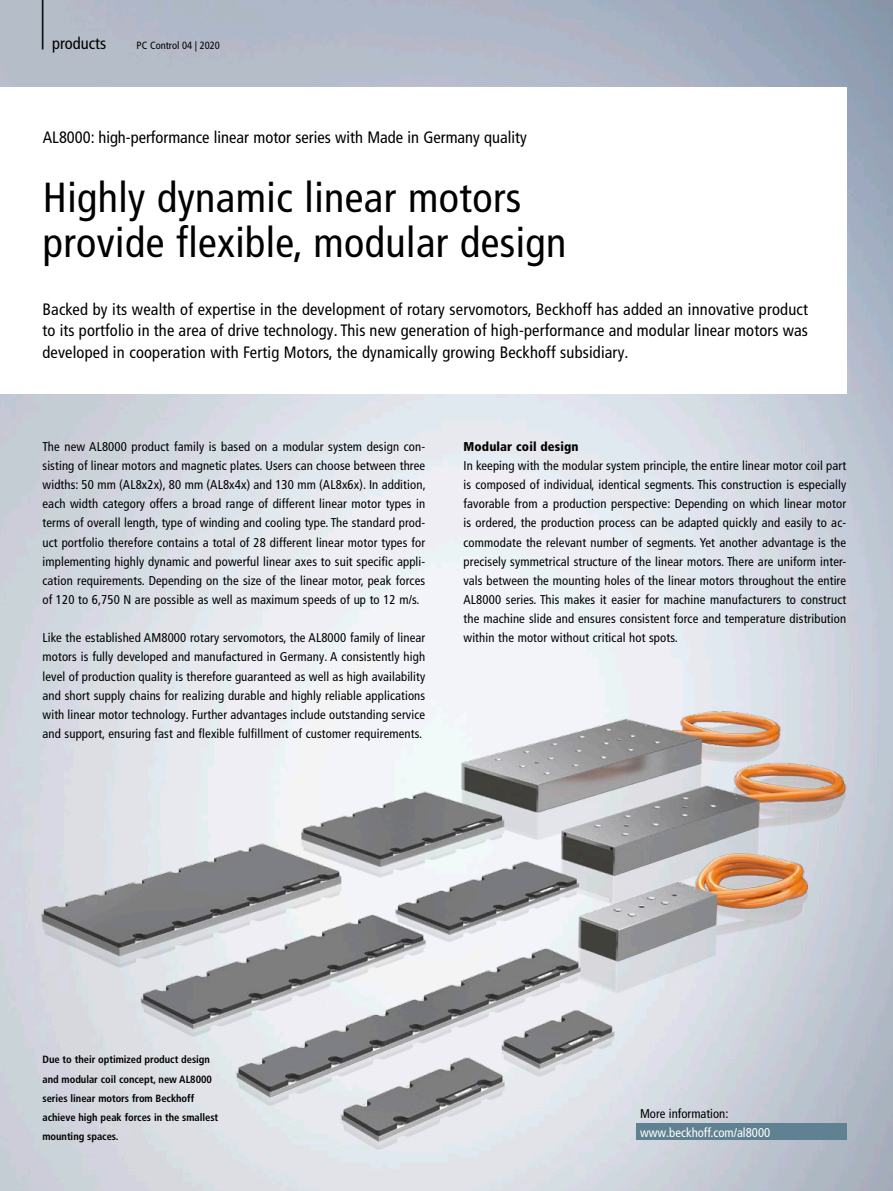
<style>
.page{position:relative;width:893px;height:1191px;background:#fff}
.page>*{position:absolute;margin:0;border:0;box-sizing:border-box;transform-origin:0 0}
.t1{font:300 condensed 61.8px "Frutiger LT Pro";color:#000;scale:.49 1}
.t2{font:condensed 42px/45px "Frutiger LT Pro";letter-spacing:.01em;color:#000}
.t3{font:condensed 16.5px/21.3px "Frutiger LT Pro";color:#000;text-align:justify}
.t4{font:condensed 12.75px/19.2px "Frutiger LT Pro";letter-spacing:.01em;color:#000;text-align:justify}
.t5{font:condensed 12.75px "Frutiger LT Pro";color:#fff}
.t6{font:900 condensed 12.75px "Frutiger LT Pro";letter-spacing:.01em;color:#000}
.t7{font:700 condensed 10.5px/19.2px "Frutiger LT Pro";letter-spacing:-.005em;color:#000}
.t8{font:condensed 10.5px "Frutiger LT Pro";color:#000}
</style>
<div class="page">
<img style="left:1px;top:593px;width:892px;height:598px">
<div style="left:636px;top:1123px;width:210px;height:16px;background:#608191"></div>
<h1 class="t1" style="left:39px;top:-23px;width:15px">|</h1>
<p class="t3" style="left:52px;top:33px;width:56px">products</p>
<p class="t8" style="left:137px;top:39px;width:85px">PC Control 04 | 2020</p>
<p class="t3" style="left:43px;top:127px;width:485px">AL8000: high-performance linear motor series with Made in Germany quality</p>
<h2 class="t2" style="left:43px;top:175px;width:525px">Highly dynamic linear motors provide flexible, modular design</h2>
<p class="t3" style="left:43px;top:299px;width:767px">Backed by its wealth of expertise in the development of rotary servomotors, Beckhoff has added an innovative product to its portfolio in the area of drive technology. This new generation of high‐performance and modular linear motors was developed in cooperation with Fertig Motors, the dynamically growing Beckhoff subsidiary.</p>
<p class="t4" style="left:43px;top:437px;width:385px">The new AL8000 product family is based on a modular system design con&shy;sisting of linear motors and magnetic plates. Users can choose between three widths: 50 mm (AL8x2x), 80 mm (AL8x4x) and 130 mm (AL8x6x). In addition, each width category offers a broad range of different linear motor types in terms of overall length, type of winding and cooling type. The standard prod&shy;uct portfolio therefore contains a total of 28 different linear motor types for implementing highly dynamic and powerful linear axes to suit specific appli&shy;cation requirements. Depending on the size of the linear motor, peak forces of 120 to 6,750 N are possible as well as maximum speeds of up to 12 m/s.</p>
<p class="t4" style="left:43px;top:628px;width:384px">Like the established AM8000 rotary servomotors, the AL8000 family of linear motors is fully developed and manufactured in Germany. A consistently high level of production quality is therefore guaranteed as well as high availability and short supply chains for realizing durable and highly reliable applications with linear motor technology. Further advantages include outstanding service and support, ensuring fast and flexible fulfillment of customer requirements.</p>
<p class="t6" style="left:463px;top:439px;width:117px">Modular coil design</p>
<p class="t4" style="left:463px;top:456px;width:384px">In keeping with the modular system principle, the entire linear motor coil part is composed of individual, identical segments. This construction is especially favorable from a production perspective: Depending on which linear motor is ordered, the production process can be adapted quickly and easily to ac&shy;commodate the relevant number of segments. Yet another advantage is the precisely symmetrical structure of the linear motors. There are uniform inter&shy;vals between the mounting holes of the linear motors throughout the entire AL8000 series. This makes it easier for machine manufacturers to construct the machine slide and ensures consistent force and temperature distribution within the motor without critical hot spots.</p>
<p class="t7" style="left:43px;top:1050px;width:177px">Due to their optimized product design and modular coil concept, new AL8000 series linear motors from Beckhoff achieve high peak forces in the smallest mounting spaces.</p>
<p class="t4" style="left:640px;top:1104px;width:90px">More information:</p>
<p class="t5" style="left:640px;top:1124px;width:132px">www.beckhoff.com/al8000</p>
</div>
